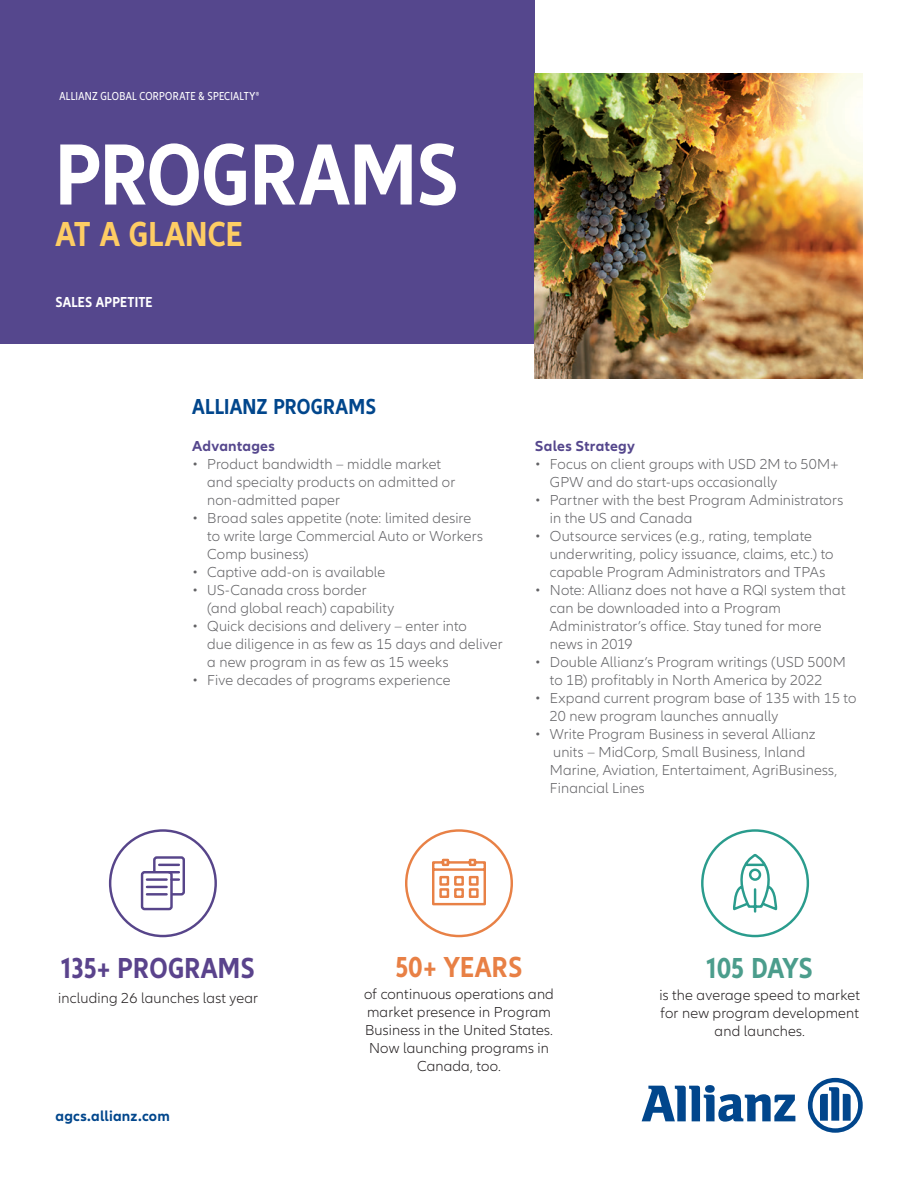
<style>
.page{position:relative;width:918px;height:1188px;background:#fff}
.page>*{position:absolute;margin:0;border:0;box-sizing:border-box;transform-origin:0 0}
.t1{font:700 condensed 90px "Allianz Neo";color:#fff}
.t2{font:700 condensed 36px "Allianz Neo";letter-spacing:.01em;color:#fecd64}
.t3{font:700 condensed 30px "Allianz Neo";letter-spacing:.01em;color:#5a438c}
.t4{font:700 condensed 30px "Allianz Neo";letter-spacing:.01em;color:#e88045}
.t5{font:700 condensed 30px "Allianz Neo";letter-spacing:-.005em;color:#4b9d8c}
.t6{font:700 condensed 22.5px "Allianz Neo";letter-spacing:.01em;color:#01468c}
.t7{font:300 15px/18px "Allianz Neo";letter-spacing:.01em;color:#636366}
.t8{font:300 15px/18px "Allianz Neo";letter-spacing:.01em;color:#231f20;text-align:center}
.t9{font:700 15px "Allianz Neo";letter-spacing:.015em;color:#55478d}
.t10{font:700 15px "Allianz Neo";letter-spacing:.015em;color:#01468c}
.t11{font:700 condensed 15px "Allianz Neo";letter-spacing:.01em;color:#fff}
.t12{font:condensed 12px "Allianz Neo";letter-spacing:.025em;color:#fff}
</style>
<div class="page">
<svg style="left:642px;top:1085px;width:153px;height:37px"></svg>
<svg style="left:808px;top:1078px;width:55px;height:55px"></svg>
<div style="left:0;top:0;width:535px;height:343px;background:#55478d"></div>
<img style="left:535px;top:73px;width:328px;height:305px">
<div style="left:701px;top:829px;width:108px;height:108px;border:2px solid #2a9c8d;border-radius:50%"></div>
<svg style="left:733px;top:854px;width:45px;height:59px"></svg>
<div style="left:405px;top:829px;width:108px;height:108px;border:2px solid #e88146;border-radius:50%"></div>
<svg style="left:432px;top:858px;width:54px;height:48px"></svg>
<div style="left:109px;top:829px;width:108px;height:108px;border:2px solid #57458a;border-radius:50%"></div>
<div style="left:141px;top:871px;width:32px;height:39px;border:2px solid #57458a;border-radius:2px"></div>
<hr style="left:147px;top:878px;width:20px;height:3px;background:#57458a">
<hr style="left:147px;top:886px;width:20px;height:2px;background:#57458a">
<hr style="left:147px;top:893px;width:20px;height:3px;background:#57458a">
<svg style="left:152px;top:856px;width:33px;height:41px"></svg>
<p class="t12" style="left:60px;top:89px;width:201px">ALLIANZ GLOBAL CORPORATE &amp; SPECIALTY®</p>
<h1 class="t1" style="left:55px;top:123px;width:405px">PROGRAMS</h1>
<h2 class="t2" style="left:55px;top:214px;width:189px">AT A GLANCE</h2>
<p class="t11" style="left:55px;top:294px;width:99px">SALES APPETITE</p>
<h3 class="t6" style="left:192px;top:394px;width:185px">ALLIANZ PROGRAMS</h3>
<p class="t9" style="left:192px;top:438px;width:84px">Advantages</p>
<p class="t7" style="left:207px;top:456px;width:250px;text-indent:-15px">• Product bandwidth – middle market and specialty products on admitted or non-admitted paper</p>
<p class="t7" style="left:207px;top:510px;width:277px;text-indent:-15px">• Broad sales appetite (note: limited desire to write large Commercial Auto or Workers<br>Comp business)</p>
<p class="t7" style="left:192px;top:564px;width:194px">• Captive add-on is available</p>
<p class="t7" style="left:207px;top:582px;width:189px;text-indent:-15px">• US-Canada cross border (and global reach) capability</p>
<p class="t7" style="left:207px;top:618px;width:297px;text-indent:-15px">• Quick decisions and delivery – enter into<br>due diligence in as few as 15 days and deliver a new program in as few as 15 weeks</p>
<p class="t7" style="left:192px;top:672px;width:260px">• Five decades of programs experience</p>
<p class="t9" style="left:535px;top:438px;width:102px">Sales Strategy</p>
<p class="t7" style="left:550px;top:456px;width:290px;text-indent:-15px">• Focus on client groups with USD 2M to 50M+<br>GPW and do start-ups occasionally</p>
<p class="t7" style="left:550px;top:492px;width:295px;text-indent:-15px">• Partner with the best Program Administrators in the US and Canada</p>
<p class="t7" style="left:550px;top:528px;width:285px;text-indent:-15px">• Outsource services (e.g., rating, template underwriting, policy issuance, claims, etc.) to capable Program Administrators and TPAs</p>
<p class="t7" style="left:550px;top:582px;width:297px;text-indent:-15px">• Note: Allianz does not have a RQI system that can be downloaded into a Program Administrator’s office. Stay tuned for more news in 2019</p>
<p class="t7" style="left:535px;top:654px;width:312px;text-align:center">• Double Allianz’s Program writings (USD 500M to 1B) profitably in North America by 2022</p>
<p class="t7" style="left:550px;top:690px;width:308px;text-indent:-15px">• Expand current program base of 135 with 15 to<br>20 new program launches annually</p>
<p class="t7" style="left:550px;top:726px;width:289px;text-indent:-15px">• Write Program Business in several Allianz units – MidCorp, Small Business, Inland Marine, Aviation, Entertaiment, AgriBusiness, Financial Lines</p>
<h3 class="t3" style="left:62px;top:951px;width:195px">135+ PROGRAMS</h3>
<p class="t8" style="left:58px;top:990px;width:202px">including 26 launches last year</p>
<p class="t10" style="left:55px;top:1108px;width:116px">agcs.allianz.com</p>
<h3 class="t4" style="left:396px;top:950px;width:128px">50+ YEARS</h3>
<p class="t8" style="left:364px;top:986px;width:191px">of continuous operations and market presence in Program<br>Business in the United States.<br>Now launching programs in<br>Canada, too.</p>
<h3 class="t5" style="left:707px;top:951px;width:107px">105 DAYS</h3>
<p class="t8" style="left:659px;top:987px;width:202px">is the average speed to market for new program development and launches.</p>
</div>
